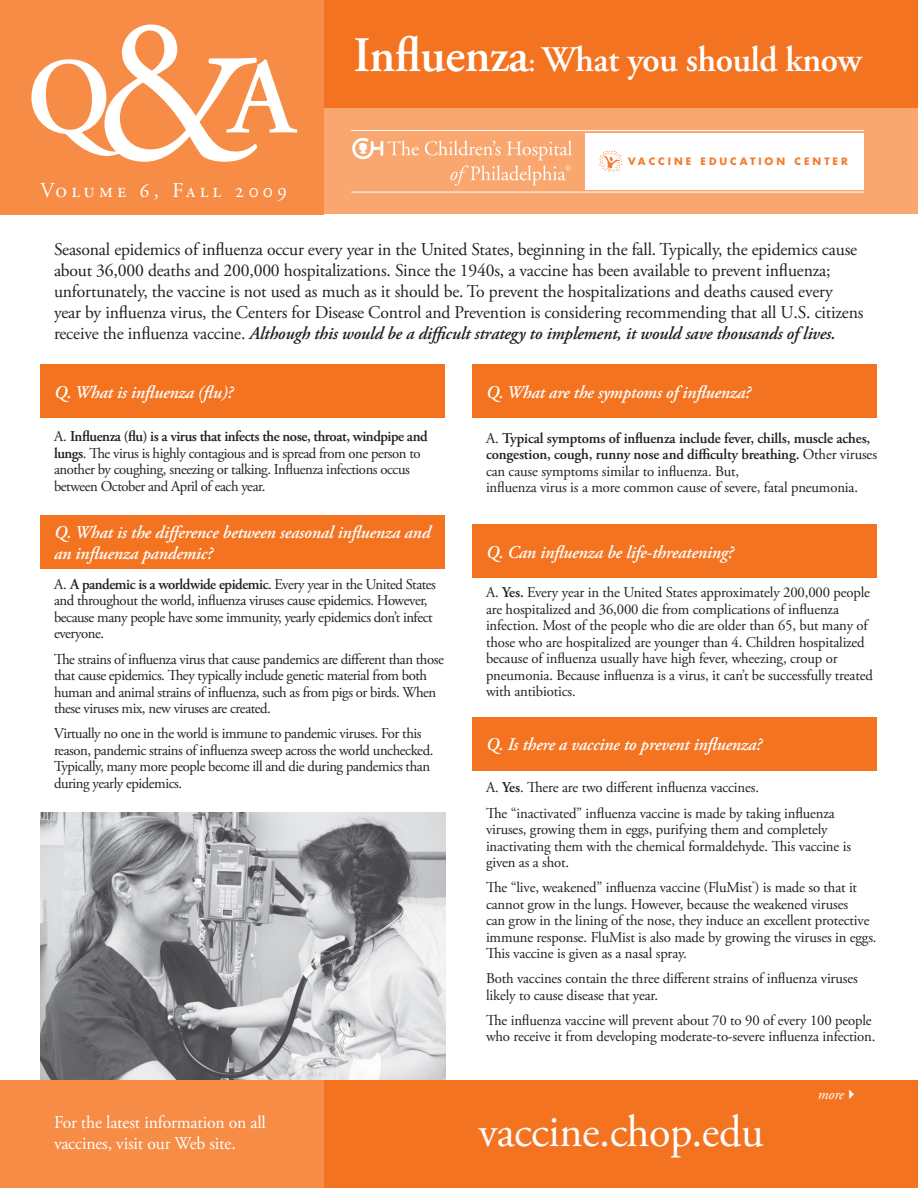
<style>
.page{position:relative;width:918px;height:1188px;background:#fff}
.page>*{position:absolute;margin:0;border:0;box-sizing:border-box;transform-origin:0 0}
.t1{font:600 108px "Adobe Garamond Pro";color:#fff}
.t2{font:45px "Adobe Garamond Pro";letter-spacing:-.01em;color:#fff}
.t3{font:600 36px "Adobe Garamond Pro";letter-spacing:-.01em;color:#fff}
.t4{font:21px "Adobe Garamond Pro";letter-spacing:.2em;color:#fff}
.t5{font:18px/21px "Adobe Garamond Pro";letter-spacing:-.01em;color:#231f20}
.t6{font:italic 600 18px/21px "Adobe Garamond Pro";letter-spacing:-.01em;color:#fff}
.t7{font:18px/21px "Adobe Garamond Pro";letter-spacing:-.01em;color:#fff}
.t8{font:15px/16.5px "Adobe Garamond Pro";letter-spacing:-.01em;color:#231f20}
.t9{font:15px/16.5px "Adobe Garamond Pro";letter-spacing:-.03em;color:#231f20}
.t10{font:italic 15px "Adobe Garamond Pro";color:#fff}
.t11{font:700 9.9px "Futura";letter-spacing:.3em;color:#f47d31}
.s1{font-weight:400;font-size:210px}
.s2{font-size:49.5px}
.s3{font-size:28.5px}
.s4{font-weight:600;font-style:italic}
.s5{font-weight:600}
</style>
<div class="page">
<img style="left:40px;top:812px;width:406px;height:268px">
<div style="left:317px;top:1080px;width:601px;height:108px;background:#f47321"></div>
<div style="left:243px;top:80px;width:675px;height:134px;background:#f9a66f"></div>
<div style="left:243px;top:0;width:675px;height:108px;background:#f47321"></div>
<div style="left:0;top:0;width:324px;height:215px;background:#f68c45"></div>
<div style="left:586px;top:133px;width:278px;height:57px;background:#fff"></div>
<svg style="left:352px;top:137px;width:67px;height:23px"></svg>
<svg style="left:425px;top:140px;width:147px;height:46px"></svg>
<hr style="left:351px;top:130px;width:513px;height:1px;background:#fff">
<hr style="left:351px;top:192px;width:513px;height:1px;background:#fff">
<svg style="left:599px;top:150px;width:24px;height:22px"></svg>
<div style="left:40px;top:364px;width:406px;height:54px;background:#f47321"></div>
<div style="left:40px;top:515px;width:406px;height:54px;background:#f47321"></div>
<div style="left:472px;top:364px;width:406px;height:54px;background:#f47321"></div>
<div style="left:472px;top:524px;width:406px;height:54px;background:#f47321"></div>
<div style="left:0;top:1080px;width:324px;height:108px;background:#f68c45"></div>
<div style="left:472px;top:717px;width:406px;height:54px;background:#f47321"></div>
<h1 class="t1" style="left:27px;top:36px;width:270px">Q<span class="s1">&amp;</span>A</h1>
<h3 class="t3" style="left:353px;top:39px;width:510px"><span class="s2">Influenza</span><span class="s3">:</span> What you should know</h3>
<p class="t11" style="left:628px;top:155px;width:221px">VACCINE EDUCATION CENTER</p>
<h3 class="t4" style="left:40px;top:178px;width:248px">Volume 6, Fall 2009</h3>
<p class="t5" style="left:54px;top:239px;width:811px">Seasonal epidemics of influenza occur every year in the United States, beginning in the fall. Typically, the epidemics cause about 36,000 deaths and 200,000 hospitalizations. Since the 1940s, a vaccine has been available to prevent influenza; unfortunately, the vaccine is not used as much as it should be. To prevent the hospitalizations and deaths caused every year by influenza virus, the Centers for Disease Control and Prevention is considering recommending that all U.S. citizens receive the influenza vaccine. <span class="s4">Although this would be a difficult strategy to implement, it would save thousands of lives.</span></p>
<p class="t6" style="left:54px;top:383px;width:181px">Q. What is influenza (flu)?</p>
<p class="t9" style="left:54px;top:429px;width:375px">A. <span class="s5">Influenza (flu) is a virus that infects the nose, throat, windpipe and lungs</span>. The virus is highly contagious and is spread from one person to another by coughing, sneezing or talking. Influenza infections occus between October and April of each year.</p>
<p class="t6" style="left:54px;top:522px;width:378px">Q. What is the difference between seasonal influenza and an influenza pandemic?</p>
<p class="t9" style="left:54px;top:576px;width:384px">A. <span class="s5">A pandemic is a worldwide epidemic</span>. Every year in the United States and throughout the world, influenza viruses cause epidemics. However, because many people have some immunity, yearly epidemics don’t infect everyone.</p>
<p class="t9" style="left:54px;top:651px;width:391px">The strains of influenza virus that cause pandemics are different than those that cause epidemics. They typically include genetic material from both human and animal strains of influenza, such as from pigs or birds. When these viruses mix, new viruses are created.</p>
<p class="t9" style="left:54px;top:726px;width:381px">Virtually no one in the world is immune to pandemic viruses. For this reason, pandemic strains of influenza sweep across the world unchecked.<br>Typically, many more people become ill and die during pandemics than during yearly epidemics.</p>
<p class="t6" style="left:486px;top:383px;width:266px">Q. What are the symptoms of influenza?</p>
<p class="t8" style="left:486px;top:430px;width:393px">A. <span class="s5">Typical symptoms of influenza include fever, chills, muscle aches, congestion, cough, runny nose and difficulty breathing.</span> Other viruses can cause symptoms similar to influenza. But,<br>influenza virus is a more common cause of severe, fatal pneumonia.</p>
<p class="t6" style="left:486px;top:542px;width:249px">Q. Can influenza be life-threatening?</p>
<p class="t8" style="left:486px;top:585px;width:388px">A. <span class="s5">Yes.</span> Every year in the United States approximately 200,000 people are hospitalized and 36,000 die from complications of influenza infection. Most of the people who die are older than 65, but many of those who are hospitalized are younger than 4. Children hospitalized because of influenza usually have high fever, wheezing, croup or pneumonia. Because influenza is a virus, it can’t be successfully treated with antibiotics.</p>
<p class="t6" style="left:486px;top:735px;width:278px">Q. Is there a vaccine to prevent influenza?</p>
<p class="t8" style="left:486px;top:776px;width:350px;line-height:25.2px">A. <span class="s5">Yes</span>. There are two different influenza vaccines.<br>The “inactivated” influenza vaccine is made by taking influenza</p>
<p class="t8" style="left:486px;top:822px;width:367px">viruses, growing them in eggs, purifying them and completely inactivating them with the chemical formaldehyde. This vaccine is given as a shot.</p>
<p class="t8" style="left:486px;top:880px;width:392px">The “live, weakened” influenza vaccine (FluMist<sup>®</sup>) is made so that it cannot grow in the lungs. However, because the weakened viruses<br>can grow in the lining of the nose, they induce an excellent protective immune response. FluMist is also made by growing the viruses in eggs.<br>This vaccine is given as a nasal spray.</p>
<p class="t8" style="left:486px;top:971px;width:373px">Both vaccines contain the three different strains of influenza viruses likely to cause disease that year.</p>
<p class="t8" style="left:486px;top:1012px;width:391px">The influenza vaccine will prevent about 70 to 90 of every 100 people who receive it from developing moderate-to-severe influenza infection.</p>
<p class="t10" style="left:818px;top:1085px;width:42px">more✔</p>
<p class="t7" style="left:54px;top:1112px;width:213px">For the latest information on all vaccines, visit our Web site.</p>
<h2 class="t2" style="left:478px;top:1105px;width:287px">vaccine.chop.edu</h2>
</div>
